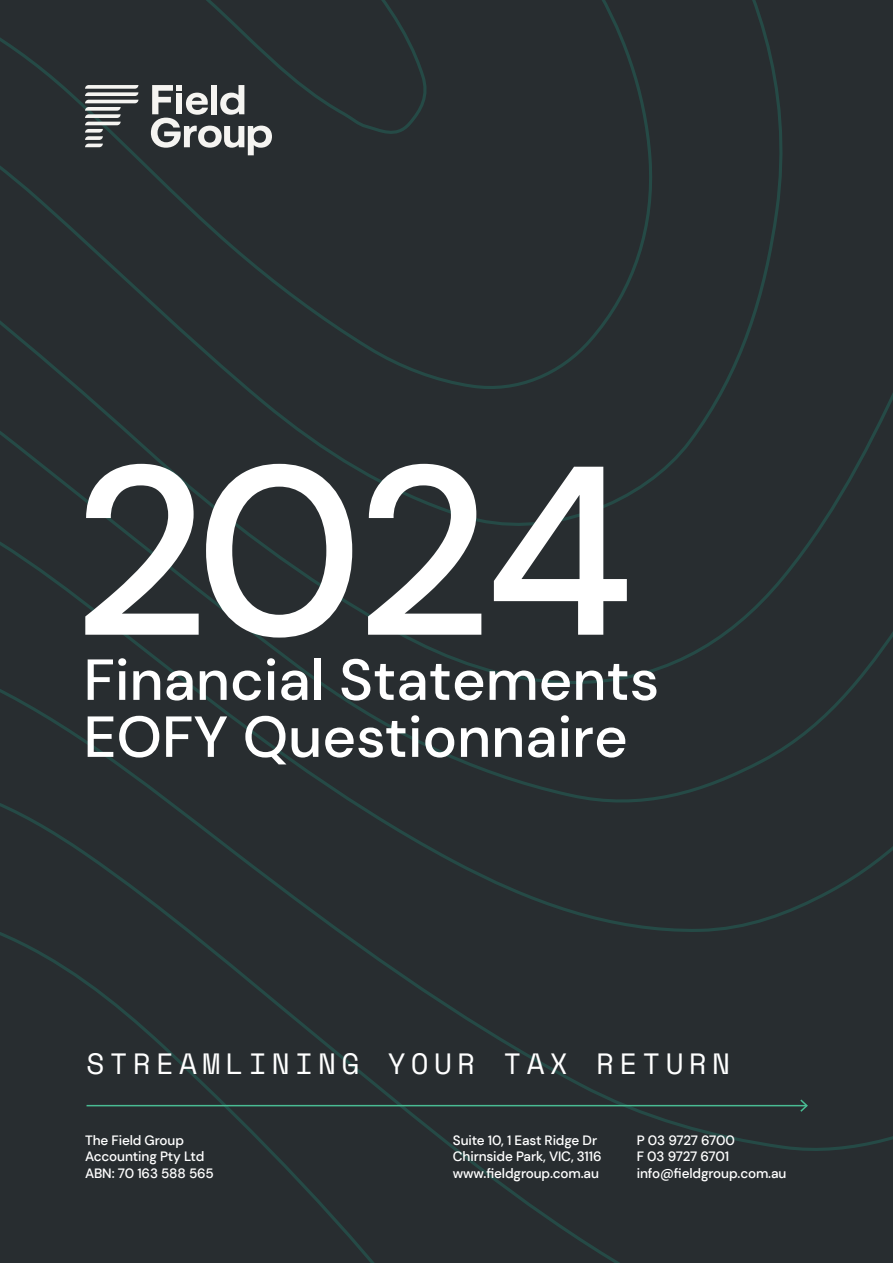
<style>
.page{position:relative;width:893px;height:1263px;background:#282d30}
.page>*{position:absolute;margin:0;border:0;box-sizing:border-box;transform-origin:0 0}
.t1{font:500 240px "DM Sans";color:#fff}
.t2{font:500 57.75px/57px "DM Sans";color:#fff}
.t3{font:29.25px "Space Mono";letter-spacing:.18em;color:#fff}
.t4{font:500 13.5px "DM Sans";letter-spacing:-.01em;color:#fff}
</style>
<div class="page">
<svg style="left:151px;top:85px;width:121px;height:70px"></svg>
<svg style="left:85px;top:85px;width:53px;height:62px"></svg>
<hr style="left:87px;top:1105px;width:720px;height:1px;background:#49bc93">
<svg style="left:799px;top:1098px;width:10px;height:15px"></svg>
<p class="t1" style="left:72px;top:402px;width:564px">2024</p>
<p class="t2" style="left:84px;top:651px;width:577px">Financial Statements<br>EOFY Questionnaire</p>
<p class="t3" style="left:87px;top:1042px;width:645px">STREAMLINING YOUR TAX RETURN</p>
<p class="t4" style="left:85px;top:1132px;width:100px">The Field Group</p>
<p class="t4" style="left:85px;top:1148px;width:121px">Accounting Pty Ltd</p>
<p class="t4" style="left:85px;top:1165px;width:130px">ABN: 70 163 588 565</p>
<p class="t4" style="left:453px;top:1132px;width:146px">Suite 10, 1 East Ridge Dr</p>
<p class="t4" style="left:453px;top:1148px;width:150px">Chirnside Park, VIC, 3116</p>
<p class="t4" style="left:453px;top:1165px;width:148px">www.fieldgroup.com.au</p>
<p class="t4" style="left:637px;top:1132px;width:100px">P 03 9727 6700</p>
<p class="t4" style="left:637px;top:1148px;width:94px">F 03 9727 6701</p>
<p class="t4" style="left:637px;top:1165px;width:151px">info@fieldgroup.com.au</p>
</div>
